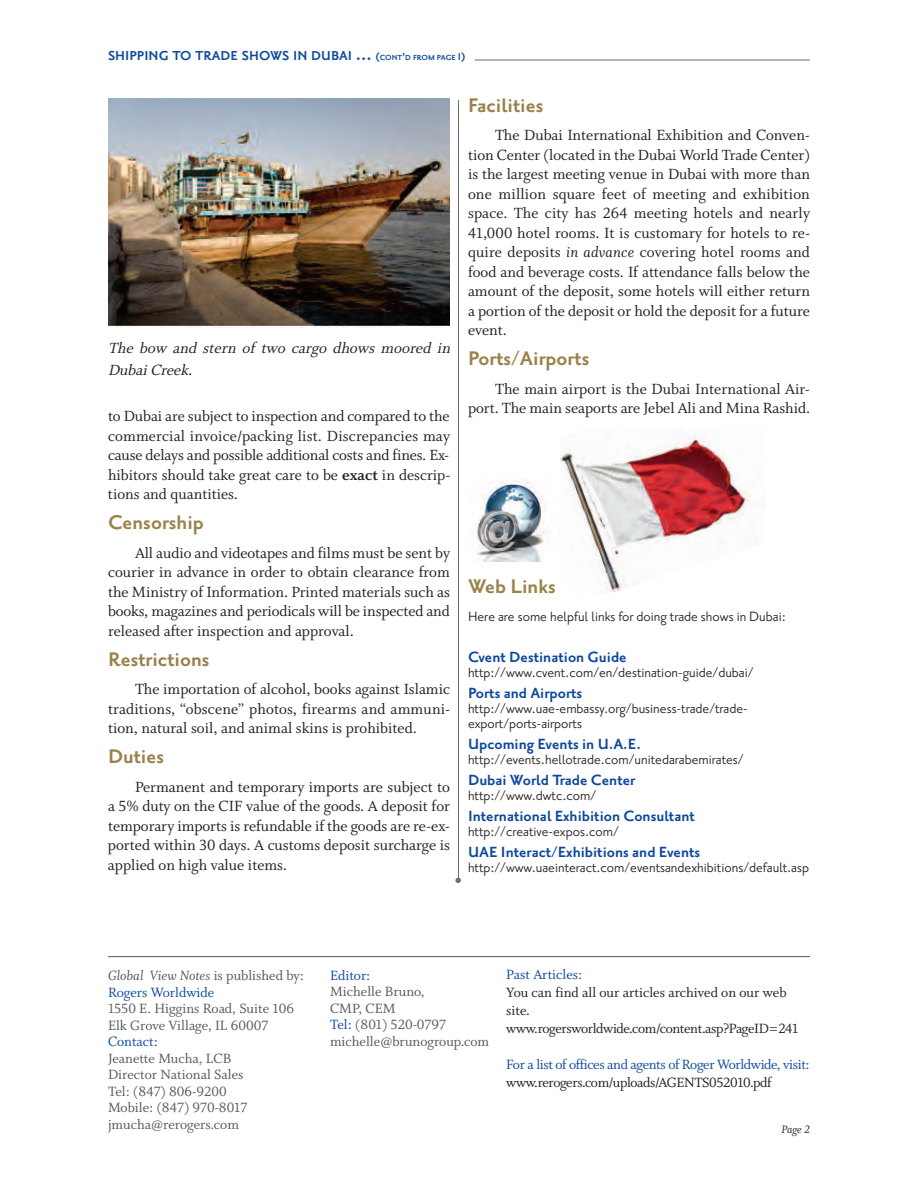
<style>
.page{position:relative;width:918px;height:1188px;background:#fff}
.page>*{position:absolute;margin:0;border:0;box-sizing:border-box;transform-origin:0 0}
.t1{font:700 24px "Priori San";color:#9a824b}
.t2{font:700 18px "Priori San";color:#0f499d}
.t3{font:16.5px/19.5px "Whitman Roman LF";color:#231f20;text-align:justify}
.t4{font:16.5px/15px "Priori San";color:#231f20}
.t5{font:italic 16.5px/22.5px "Whitman Roman LF";letter-spacing:.01em;color:#231f20}
.t6{font:700 15.75px "Priori San";color:#0f499d}
.t7{font:15px/16.5px "Whitman Roman LF";color:#57585a}
.t8{font:15px/18px "Whitman Roman LF";letter-spacing:-.025em;color:#231f20}
.t9{font:15px "Whitman Roman LF";letter-spacing:-.025em;color:#0f499d}
.t10{font:15px "Whitman Roman LF";color:#0f499d}
.t11{font:15px "Whitman Italic LF";color:#57585a}
.t12{font:12px "Whitman Italic LF";color:#231f20}
.s1{font-size:21px}
.s2{font-size:12px}
.s3{font-size:9px}
.s4{font-family:"Whitman Bold LF"}
.s5{font-family:"Whitman Italic LF"}
.s6{font-family:"Whitman Roman LF"}
.s7{color:#0f499d}
</style>
<div class="page">
<hr style="left:475px;top:60px;width:335px;height:1px;background:#6c6d70">
<hr style="left:108px;top:956px;width:702px;height:1px;background:#57585a">
<svg style="left:455px;top:878px;width:6px;height:5px"></svg>
<hr style="left:458px;top:100px;width:1px;height:779px;background:#6c6d70">
<img style="left:472px;top:480px;width:74px;height:81px">
<img style="left:108px;top:98px;width:342px;height:230px">
<img style="left:561px;top:435px;width:189px;height:159px">
<p class="t6" style="left:108px;top:45px;width:359px">SHIPPING TO TRADE SHOWS IN DUBAI <span class="s1">...</span> <span class="s2">(</span><span class="s3">CONT</span><span class="s2">’</span><span class="s3">D FROM PAGE</span> <span class="s2">1)</span></p>
<p class="t5" style="left:108px;top:336px;width:346px">The bow and stern of two cargo dhows moored in<br>Dubai Creek.</p>
<p class="t3" style="left:108px;top:406px;width:344px">to Dubai are subject to inspection and compared to the commercial invoice/packing list. Discrepancies may cause delays and possible additional costs and fines. Ex&shy;hibitors should take great care to be <span class="s4">exact</span> in descrip&shy;tions and quantities.</p>
<h1 class="t1" style="left:108px;top:507px;width:97px">Censorship</h1>
<p class="t3" style="left:108px;top:542px;width:344px;text-indent:27px">All audio and videotapes and films must be sent by courier in advance in order to obtain clearance from the Ministry of Information. Printed materials such as books, magazines and periodicals will be inspected and released after inspection and approval.</p>
<h1 class="t1" style="left:108px;top:643px;width:103px">Restrictions</h1>
<p class="t3" style="left:108px;top:679px;width:344px;text-indent:27px">The importation of alcohol, books against Islamic traditions, “obscene” photos, firearms and ammuni&shy;tion, natural soil, and animal skins is prohibited.</p>
<h1 class="t1" style="left:108px;top:741px;width:58px">Duties</h1>
<p class="t3" style="left:108px;top:776px;width:344px;text-indent:27px">Permanent and temporary imports are subject to a 5% duty on the CIF value of the goods. A deposit for temporary imports is refundable if the goods are re-ex&shy;ported within 30 days. A customs deposit surcharge is applied on high value items.</p>
<h1 class="t1" style="left:468px;top:90px;width:77px">Facilities</h1>
<p class="t3" style="left:468px;top:125px;width:344px;text-indent:27px">The Dubai International Exhibition and Conven&shy;tion Center (located in the Dubai World Trade Center) is the largest meeting venue in Dubai with more than one million square feet of meeting and exhibition space. The city has 264 meeting hotels and nearly 41,000 hotel rooms. It is customary for hotels to re&shy;quire deposits <span class="s5">in advance</span> covering hotel rooms and food and beverage costs. If attendance falls below the amount of the deposit, some hotels will either return a portion of the deposit or hold the deposit for a future event.</p>
<h1 class="t1" style="left:468px;top:343px;width:123px">Ports/Airports</h1>
<p class="t3" style="left:468px;top:378px;width:344px;text-align:right">The main airport is the Dubai International Air&shy;port. The main seaports are Jebel Ali and Mina Rashid.</p>
<h1 class="t1" style="left:468px;top:570px;width:89px">Web Links</h1>
<p class="t4" style="left:468px;top:608px;width:319px">Here are some helpful links for doing trade shows in Dubai:</p>
<p class="t2" style="left:468px;top:645px;width:160px">Cvent Destination Guide</p>
<p class="t4" style="left:468px;top:663px;width:287px">http://www.cvent.com/en/destination-guide/dubai/</p>
<p class="t2" style="left:468px;top:681px;width:116px">Ports and Airports</p>
<p class="t4" style="left:468px;top:699px;width:281px">http://www.uae-embassy.org/business-trade/trade&shy;export/ports-airports</p>
<p class="t2" style="left:468px;top:732px;width:174px">Upcoming Events in U.A.E.</p>
<p class="t4" style="left:468px;top:751px;width:277px">http://events.hellotrade.com/unitedarabemirates/</p>
<p class="t2" style="left:468px;top:768px;width:169px">Dubai World Trade Center</p>
<p class="t4" style="left:468px;top:787px;width:130px">http://www.dwtc.com/</p>
<p class="t2" style="left:468px;top:804px;width:228px">International Exhibition Consultant</p>
<p class="t4" style="left:468px;top:823px;width:152px">http://creative-expos.com/</p>
<p class="t2" style="left:468px;top:840px;width:234px">UAE Interact/Exhibitions and Events</p>
<p class="t4" style="left:468px;top:859px;width:343px">http://www.uaeinteract.com/eventsandexhibitions/default.asp</p>
<p class="t11" style="left:108px;top:966px;width:198px">Global View Notes <span class="s6">is published by:</span></p>
<p class="t10" style="left:108px;top:983px;width:108px">Rogers Worldwide</p>
<p class="t7" style="left:108px;top:1000px;width:187px">1550 E. Higgins Road, Suite 106<br>Elk Grove Village, IL 60007</p>
<p class="t10" style="left:108px;top:1032px;width:52px">Contact:</p>
<p class="t7" style="left:108px;top:1049px;width:141px">Jeanette Mucha, LCB<br>Director National Sales<br>Tel: (847) 806-9200<br>Mobile: (847) 970-8017 jmucha@rerogers.com</p>
<p class="t9" style="left:330px;top:966px;width:42px">Editor:</p>
<p class="t7" style="left:330px;top:983px;width:161px">Michelle Bruno,<br>CMP, CEM<br><span class="s7">Tel:</span> (801) 520-0797 michelle@brunogroup.com</p>
<p class="t10" style="left:506px;top:966px;width:78px">Past Articles:</p>
<p class="t8" style="left:506px;top:983px;width:294px">You can find all our articles archived on our web site. www.rogersworldwide.com/content.asp?PageID=241</p>
<p class="t9" style="left:506px;top:1056px;width:305px">For a list of offices and agents of Roger Worldwide, visit:</p>
<p class="t8" style="left:506px;top:1073px;width:267px">www.rerogers.com/uploads/AGENTS052010.pdf</p>
<p class="t12" style="left:782px;top:1122px;width:30px">Page 2</p>
</div>
